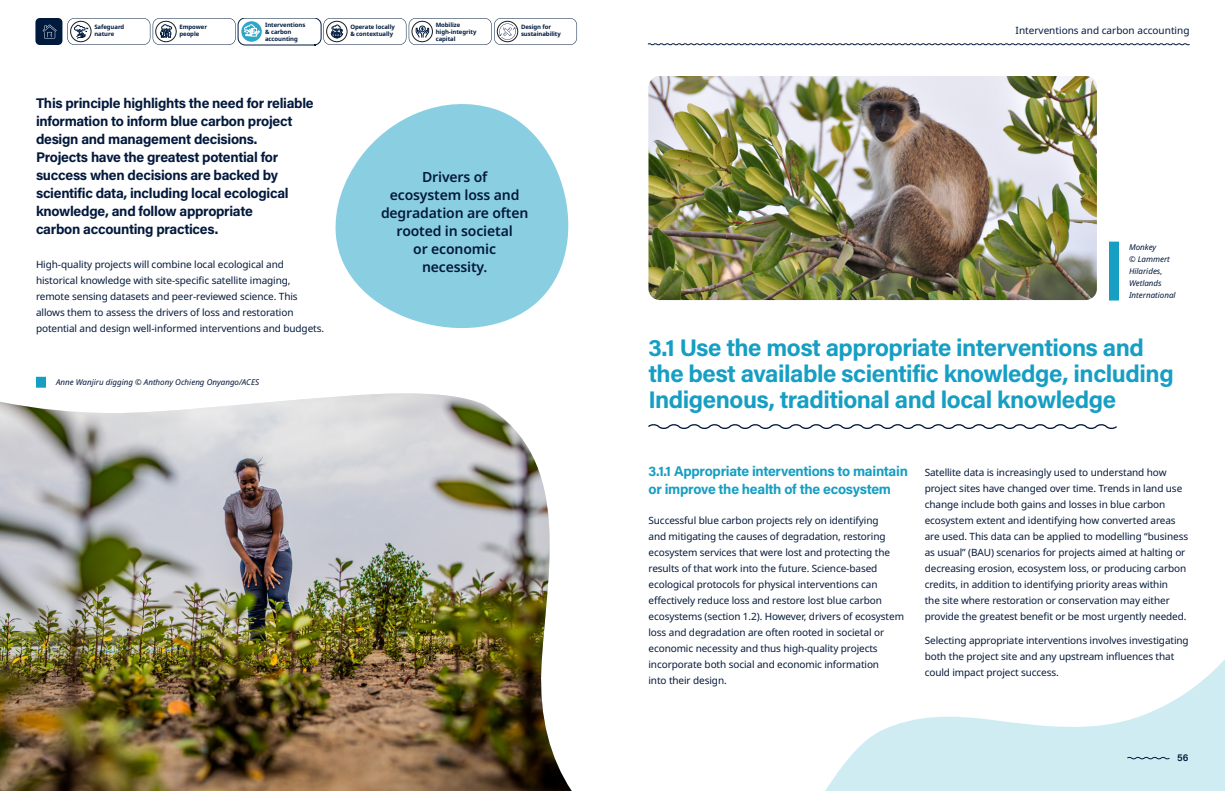
<style>
.page{position:relative;width:1225px;height:791px;background:#fff}
.page>*{position:absolute;margin:0;border:0;box-sizing:border-box;transform-origin:0 0}
.t1{font:700 24px/26px "Acumin Pro";letter-spacing:-.02em;color:#169ec3}
.t2{font:700 14px/18px "Acumin Pro";letter-spacing:-.02em;color:#03193c}
.t3{font:600 14px/18px "Noto Sans";letter-spacing:-.01em;color:#03193c;text-align:center}
.t4{font:700 14px/18px "Acumin Pro";letter-spacing:-.02em;color:#169ec3}
.t5{font:10px/16px "Noto Sans";letter-spacing:-.01em;color:#03193c}
.t6{font:600 10px "Acumin Pro";color:#03193c}
.t7{font:italic 8px/12px "Noto Sans";color:#03193c}
.t8{font:700 6px/7px "Noto Sans";letter-spacing:-.01em;color:#001a3e}
</style>
<div class="page">
<svg style="left:335px;top:104px;width:234px;height:165px;fill:#8acfe1"></svg>
<svg style="left:36px;top:269px;width:800px;height:160px"></svg>
<img style="left:0;top:393px;width:576px;height:398px">
<div style="left:36px;top:377px;width:10px;height:11px;background:#169ec3"></div>
<svg style="left:792px;top:403px;width:433px;height:388px"></svg>
<img style="left:648px;top:76px;width:449px;height:224px">
<div style="left:1109px;top:242px;width:10px;height:58px;background:#169ec3"></div>
<svg style="left:1126px;top:756px;width:44px;height:4px"></svg>
<svg style="left:647px;top:43px;width:543px;height:3px"></svg>
<div style="left:35px;top:18px;width:27px;height:27px;background:#001a3e;border-radius:4px"></div>
<svg style="left:43px;top:25px;width:14px;height:13px"></svg>
<svg style="left:67px;top:18px;width:510px;height:27px"></svg>
<p class="t8" style="left:265px;top:21px;width:42px">Interventions &amp; carbon accounting</p>
<p class="t8" style="left:94px;top:24px;width:32px">Safeguard nature</p>
<p class="t8" style="left:179px;top:24px;width:29px">Empower people</p>
<p class="t8" style="left:350px;top:24px;width:46px">Operate locally &amp; contextually</p>
<p class="t8" style="left:436px;top:21px;width:42px">Mobilize high-integrity capital</p>
<p class="t8" style="left:521px;top:24px;width:41px">Design for sustainability</p>
<p class="t2" style="left:36px;top:93px;width:279px">This principle highlights the need for reliable information to inform blue carbon project design and management decisions.<br>Projects have the greatest potential for success when decisions are backed by scientific data, including local ecological knowledge, and follow appropriate<br>carbon accounting practices.</p>
<p class="t5" style="left:36px;top:257px;width:289px">High-quality projects will combine local ecological and historical knowledge with site-specific satellite imaging, remote sensing datasets and peer-reviewed science. This allows them to assess the drivers of loss and restoration potential and design well-informed interventions and budgets.</p>
<p class="t7" style="left:56px;top:377px;width:205px">Anne Wanjiru digging © Anthony Ochieng Onyango/ACES</p>
<h2 class="t3" style="left:381px;top:169px;width:149px">Drivers of<br>ecosystem loss and degradation are often rooted in societal<br>or economic necessity.</h2>
<p class="t5" style="left:1015px;top:23px;width:175px">Interventions and carbon accounting</p>
<p class="t7" style="left:1129px;top:241px;width:48px">Monkey<br>© Lammert<br>Hilarides,<br>Wetlands<br>International</p>
<h1 class="t1" style="left:648px;top:334px;width:527px">3.1 Use the most appropriate interventions and the best available scientific knowledge, including<br>Indigenous, traditional and local knowledge</h1>
<h2 class="t4" style="left:648px;top:461px;width:261px">3.1.1 Appropriate interventions to maintain or improve the health of the ecosystem</h2>
<p class="t5" style="left:648px;top:513px;width:257px">Successful blue carbon projects rely on identifying<br>and mitigating the causes of degradation, restoring ecosystem services that were lost and protecting the results of that work into the future. Science-based ecological protocols for physical interventions can effectively reduce loss and restore lost blue carbon ecosystems (section 1.2). However, drivers of ecosystem loss and degradation are often rooted in societal or economic necessity and thus high-quality projects incorporate both social and economic information<br>into their design.</p>
<p class="t5" style="left:924px;top:465px;width:265px">Satellite data is increasingly used to understand how project sites have changed over time. Trends in land use change include both gains and losses in blue carbon ecosystem extent and identifying how converted areas are used. This data can be applied to modelling “business as usual” (BAU) scenarios for projects aimed at halting or decreasing erosion, ecosystem loss, or producing carbon credits, in addition to identifying priority areas within<br>the site where restoration or conservation may either provide the greatest benefit or be most urgently needed.</p>
<p class="t5" style="left:924px;top:633px;width:265px">Selecting appropriate interventions involves investigating both the project site and any upstream influences that could impact project success.</p>
<p class="t6" style="left:1177px;top:750px;width:13px">56</p>
</div>
